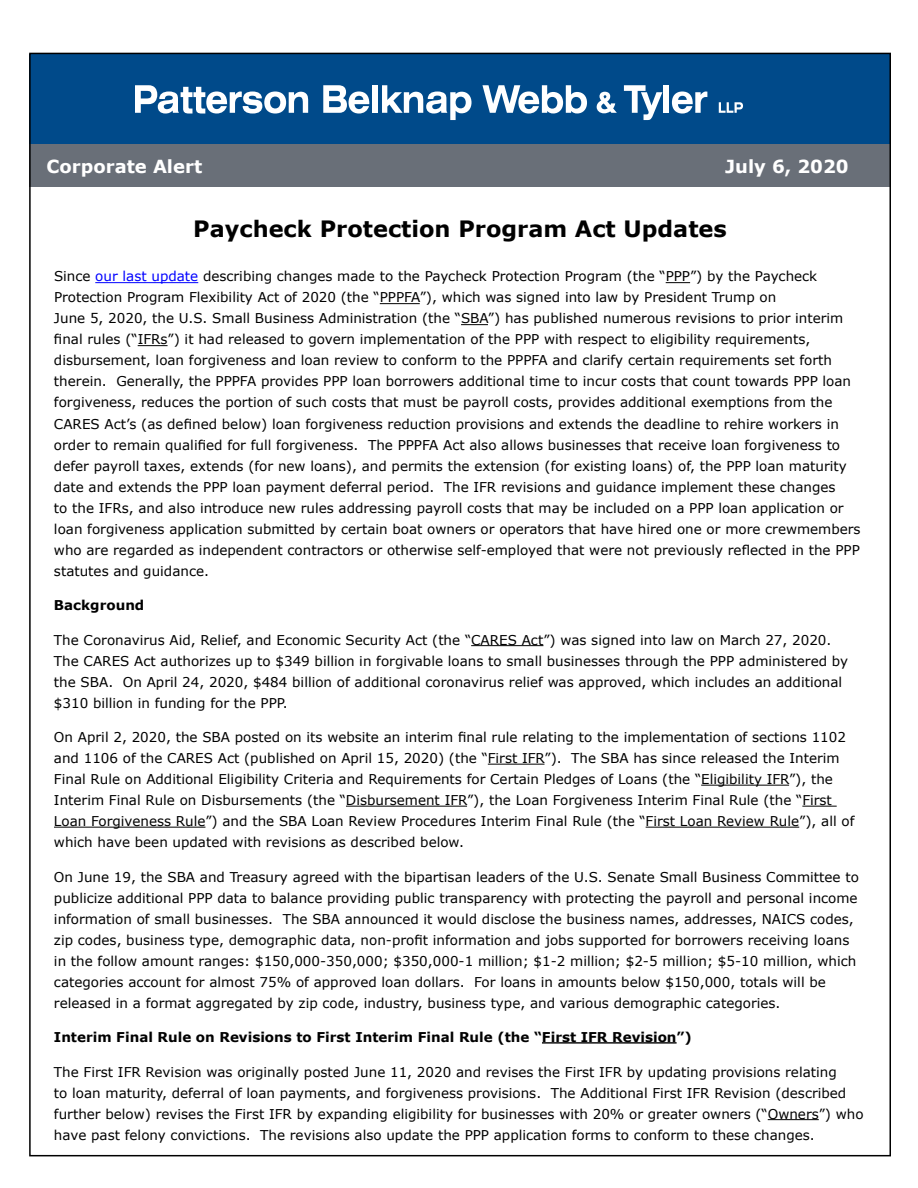
<style>
.page{position:relative;width:918px;height:1188px;background:#fff}
.page>*{position:absolute;margin:0;border:0;box-sizing:border-box;transform-origin:0 0}
.t1{font:700 22.5px "Verdana";color:#000}
.t2{font:700 18px "Verdana";color:#fff}
.t3{font:13.5px/21px "Verdana";color:#000}
.t4{font:700 13.5px "Verdana";color:#000}
.s1{color:#00f}
</style>
<div class="page">
<div style="left:29px;top:54px;width:862px;height:106px;background:#004a8a"></div>
<div style="left:29px;top:145px;width:862px;height:42px;background:#696f78"></div>
<svg style="left:135px;top:85px;width:173px;height:29px"></svg>
<svg style="left:323px;top:85px;width:46px;height:29px"></svg>
<div style="left:372px;top:85px;width:6px;height:28px;background:#fff"></div>
<svg style="left:382px;top:85px;width:90px;height:35px"></svg>
<svg style="left:482px;top:85px;width:105px;height:29px"></svg>
<svg style="left:597px;top:92px;width:20px;height:21px"></svg>
<svg style="left:624px;top:85px;width:38px;height:35px"></svg>
<div style="left:664px;top:85px;width:5px;height:28px;background:#fff"></div>
<svg style="left:672px;top:92px;width:35px;height:22px"></svg>
<svg style="left:719px;top:102px;width:24px;height:11px"></svg>
<hr style="left:95px;top:282px;width:103px;height:1px;background:#00f">
<svg style="left:666px;top:282px;width:24px;height:1px"></svg>
<hr style="left:380px;top:303px;width:40px;height:1px;background:#000">
<svg style="left:461px;top:324px;width:27px;height:1px"></svg>
<hr style="left:138px;top:345px;width:30px;height:1px;background:#000">
<hr style="left:471px;top:645px;width:72px;height:1px;background:#000">
<hr style="left:488px;top:764px;width:57px;height:1px;background:#000">
<hr style="left:701px;top:785px;width:88px;height:1px;background:#000">
<hr style="left:346px;top:806px;width:121px;height:1px;background:#000">
<hr style="left:802px;top:806px;width:35px;height:1px;background:#000">
<hr style="left:54px;top:827px;width:151px;height:1px;background:#000">
<hr style="left:646px;top:827px;width:153px;height:1px;background:#000">
<hr style="left:542px;top:1042px;width:135px;height:2px;background:#000">
<hr style="left:768px;top:1119px;width:51px;height:1px;background:#000">
<h2 class="t2" style="left:46px;top:154px;width:157px">Corporate Alert</h2>
<h2 class="t2" style="left:725px;top:154px;width:125px">July 6, 2020</h2>
<h1 class="t1" style="left:193px;top:213px;width:535px">Paycheck Protection Program Act Updates</h1>
<p class="t3" style="left:54px;top:266px;width:808px">Since <span class="s1">our last update</span> describing changes made to the Paycheck Protection Program (the “PPP”) by the Paycheck Protection Program Flexibility Act of 2020 (the “PPPFA”), which was signed into law by President Trump on<br>June 5, 2020, the U.S. Small Business Administration (the “SBA”) has published numerous revisions to prior interim final rules (“IFRs”) it had released to govern implementation of the PPP with respect to eligibility requirements, disbursement, loan forgiveness and loan review to conform to the PPPFA and clarify certain requirements set forth therein. Generally, the PPPFA provides PPP loan borrowers additional time to incur costs that count towards PPP loan forgiveness, reduces the portion of such costs that must be payroll costs, provides additional exemptions from the CARES Act’s (as defined below) loan forgiveness reduction provisions and extends the deadline to rehire workers in order to remain qualified for full forgiveness. The PPPFA Act also allows businesses that receive loan forgiveness to defer payroll taxes, extends (for new loans), and permits the extension (for existing loans) of, the PPP loan maturity date and extends the PPP loan payment deferral period. The IFR revisions and guidance implement these changes<br>to the IFRs, and also introduce new rules addressing payroll costs that may be included on a PPP loan application or loan forgiveness application submitted by certain boat owners or operators that have hired one or more crewmembers who are regarded as independent contractors or otherwise self-employed that were not previously reflected in the PPP statutes and guidance.</p>
<p class="t4" style="left:54px;top:596px;width:92px">Background</p>
<p class="t3" style="left:54px;top:629px;width:796px">The Coronavirus Aid, Relief, and Economic Security Act (the “CARES Act”) was signed into law on March 27, 2020.<br>The CARES Act authorizes up to $349 billion in forgivable loans to small businesses through the PPP administered by the SBA. On April 24, 2020, $484 billion of additional coronavirus relief was approved, which includes an additional $310 billion in funding for the PPP.</p>
<p class="t3" style="left:54px;top:727px;width:802px">On April 2, 2020, the SBA posted on its website an interim final rule relating to the implementation of sections 1102 and 1106 of the CARES Act (published on April 15, 2020) (the “First IFR”). The SBA has since released the Interim Final Rule on Additional Eligibility Criteria and Requirements for Certain Pledges of Loans (the “Eligibility IFR”), the Interim Final Rule on Disbursements (the “Disbursement IFR”), the Loan Forgiveness Interim Final Rule (the “First Loan Forgiveness Rule”) and the SBA Loan Review Procedures Interim Final Rule (the “First Loan Review Rule”), all of which have been updated with revisions as described below.</p>
<p class="t3" style="left:54px;top:866px;width:806px">On June 19, the SBA and Treasury agreed with the bipartisan leaders of the U.S. Senate Small Business Committee to publicize additional PPP data to balance providing public transparency with protecting the payroll and personal income information of small businesses. The SBA announced it would disclose the business names, addresses, NAICS codes, zip codes, business type, demographic data, non-profit information and jobs supported for borrowers receiving loans in the follow amount ranges: $150,000-350,000; $350,000-1 million; $1-2 million; $2-5 million; $5-10 million, which categories account for almost 75% of approved loan dollars. For loans in amounts below $150,000, totals will be released in a format aggregated by zip code, industry, business type, and various demographic categories.</p>
<p class="t4" style="left:54px;top:1028px;width:639px">Interim Final Rule on Revisions to First Interim Final Rule (the “First IFR Revision”)</p>
<p class="t3" style="left:54px;top:1061px;width:811px">The First IFR Revision was originally posted June 11, 2020 and revises the First IFR by updating provisions relating<br>to loan maturity, deferral of loan payments, and forgiveness provisions. The Additional First IFR Revision (described further below) revises the First IFR by expanding eligibility for businesses with 20% or greater owners (“Owners”) who have past felony convictions. The revisions also update the PPP application forms to conform to these changes.</p>
</div>
